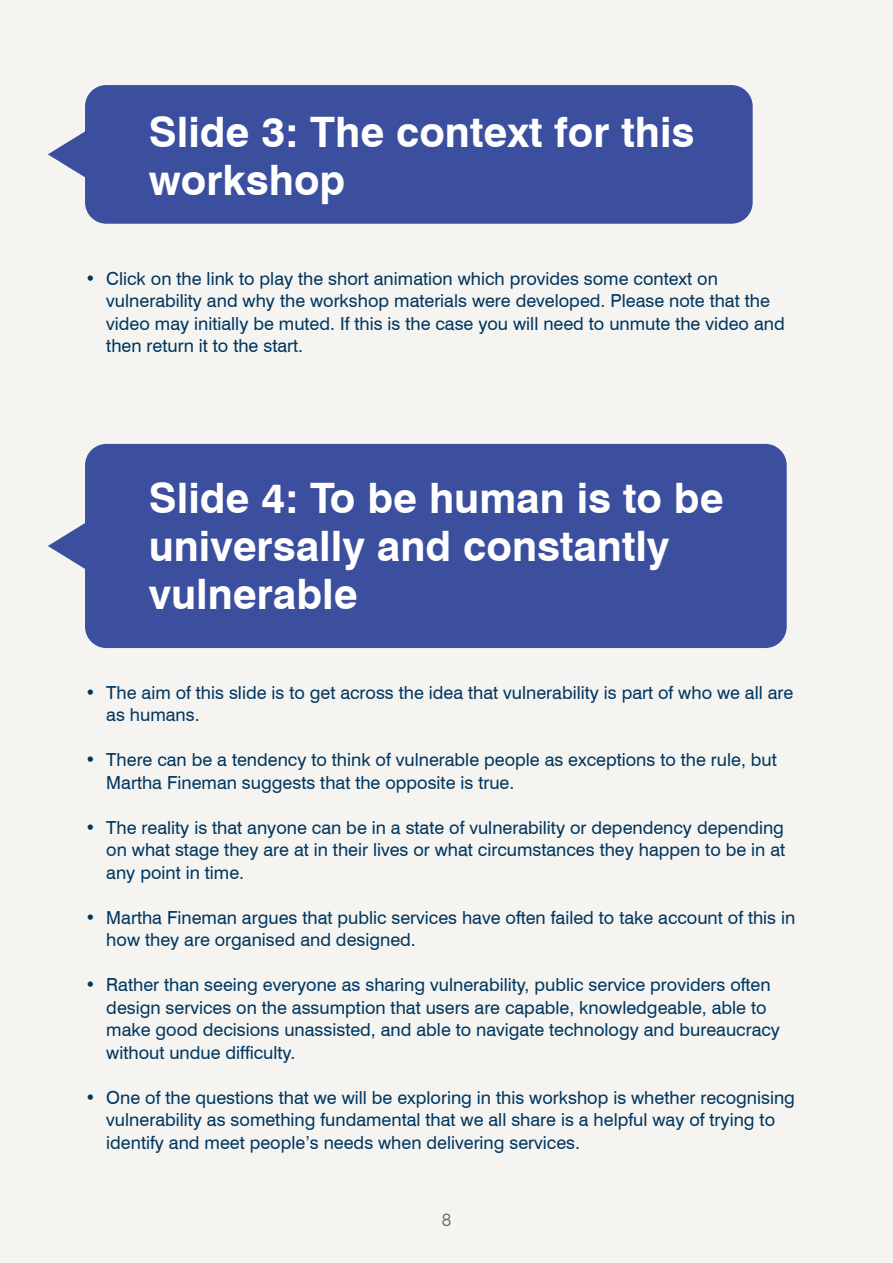
<style>
.page{position:relative;width:893px;height:1263px;background:#f5f4f1}
.page>*{position:absolute;margin:0;border:0;box-sizing:border-box;transform-origin:0 0}
.t1{font:700 42px/48px "Swiss 721 BT";color:#fff}
.t2{font:18px/22.5px "Swiss 721 BT";color:#00365f}
.t3{font:300 18px "Swiss 721 BT";color:#54616c}
</style>
<div class="page">
<div style="left:85px;top:85px;width:668px;height:139px;background:#3b4f9e;border-radius:21px"></div>
<div style="left:85px;top:444px;width:702px;height:204px;background:#3b4f9e;border-radius:21px"></div>
<svg style="left:48px;top:131px;width:37px;height:47px"></svg>
<svg style="left:48px;top:523px;width:37px;height:46px"></svg>
<h1 class="t1" style="left:149px;top:107px;width:547px">Slide 3: The context for this workshop</h1>
<p class="t2" style="left:106px;top:267px;width:680px;text-indent:-21px">• Click on the link to play the short animation which provides some context on vulnerability and why the workshop materials were developed. Please note that the video may initially be muted. If this is the case you will need to unmute the video and then return it to the start.</p>
<h1 class="t1" style="left:149px;top:473px;width:576px">Slide 4: To be human is to be universally and constantly vulnerable</h1>
<p class="t2" style="left:106px;top:681px;width:689px;text-indent:-21px">• The aim of this slide is to get across the idea that vulnerability is part of who we all are as humans.</p>
<p class="t2" style="left:106px;top:748px;width:672px;text-indent:-21px">• There can be a tendency to think of vulnerable people as exceptions to the rule, but<br>Martha Fineman suggests that the opposite is true.</p>
<p class="t2" style="left:106px;top:816px;width:680px;text-align:justify;text-indent:-21px">• The reality is that anyone can be in a state of vulnerability or dependency depending on what stage they are at in their lives or what circumstances they happen to be in at any point in time.</p>
<p class="t2" style="left:106px;top:906px;width:691px;text-indent:-21px">• Martha Fineman argues that public services have often failed to take account of this in how they are organised and designed.</p>
<p class="t2" style="left:106px;top:973px;width:675px;text-indent:-21px">• Rather than seeing everyone as sharing vulnerability, public service providers often design services on the assumption that users are capable, knowledgeable, able to make good decisions unassisted, and able to navigate technology and bureaucracy without undue difficulty.</p>
<p class="t2" style="left:106px;top:1086px;width:690px;text-indent:-21px">• One of the questions that we will be exploring in this workshop is whether recognising vulnerability as something fundamental that we all share is a helpful way of trying to identify and meet people’s needs when delivering services.</p>
<p class="t3" style="left:442px;top:1208px;width:11px">8</p>
</div>
